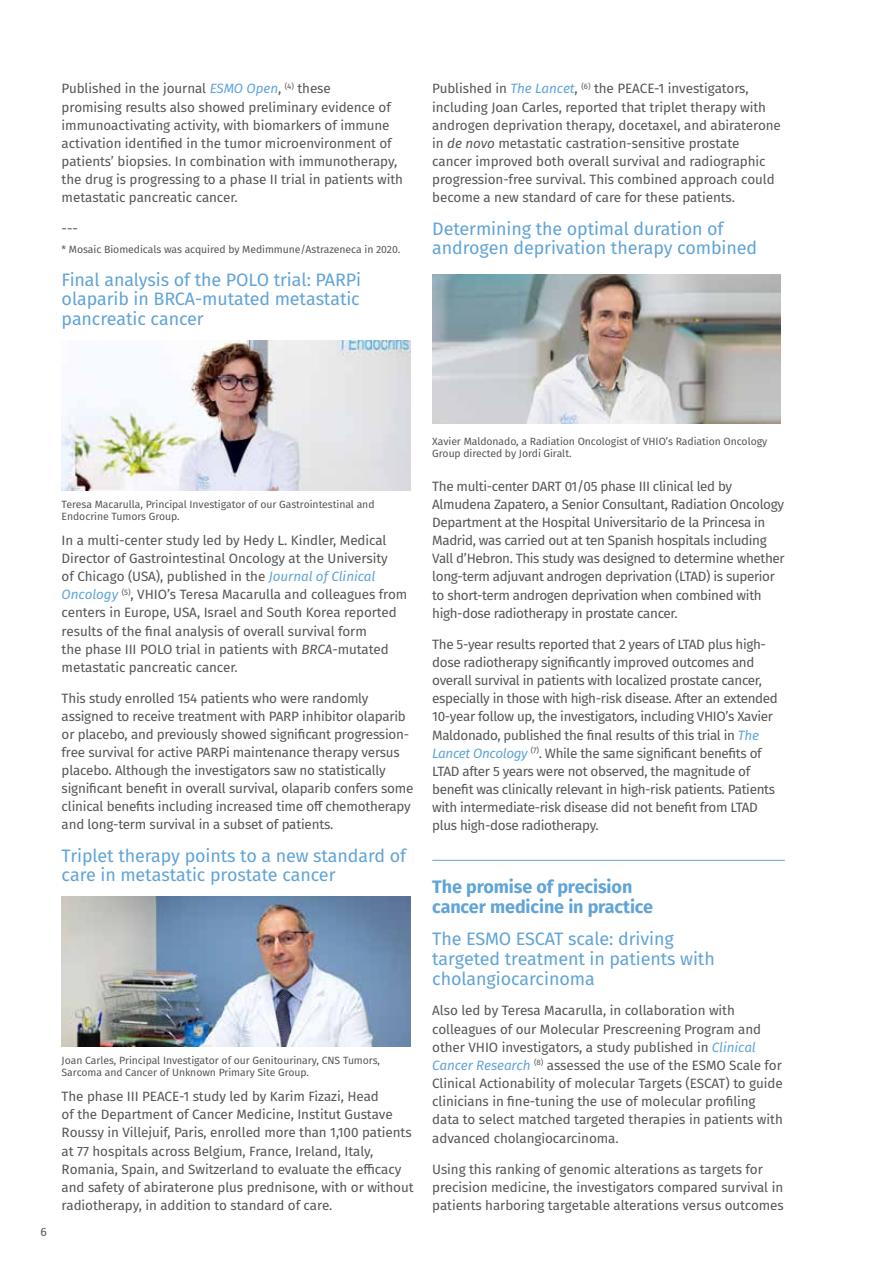
<style>
.page{position:relative;width:893px;height:1263px;background:#fff}
.page>*{position:absolute;margin:0;border:0;box-sizing:border-box;transform-origin:0 0}
.t1{font:18px/19.6px "Fira Sans";letter-spacing:-.005em;color:#61a4d7}
.t2{font:700 18px/19.6px "Fira Sans";letter-spacing:-.005em;color:#61a4d7}
.t3{font:13.5px/18.1px "Fira Sans";letter-spacing:-.01em;color:#575756}
.t4{font:12px "Fira Sans";color:#575756}
.t5{font:10.5px/12px "Fira Sans";letter-spacing:-.005em;color:#575756}
.s1{font-style:italic;color:#61a4d7}
.s2{font-style:italic}
</style>
<div class="page">
<img style="left:62px;top:340px;width:348px;height:150px">
<img style="left:62px;top:896px;width:348px;height:150px">
<hr style="left:432px;top:860px;width:353px;height:1px;background:#61a4d7">
<img style="left:433px;top:274px;width:348px;height:150px">
<p class="t3" style="left:62px;top:79px;width:343px">Published in the journal <span class="s1">ESMO Open</span>, <sup>(4)</sup> these<br>promising results also showed preliminary evidence of immunoactivating activity, with biomarkers of immune activation identified in the tumor microenvironment of patients’ biopsies. In combination with immunotherapy, the drug is progressing to a phase II trial in patients with metastatic pancreatic cancer.</p>
<p class="t3" style="left:62px;top:219px;width:18px">---</p>
<p class="t5" style="left:62px;top:243px;width:340px">* Mosaic Biomedicals was acquired by Medimmune/Astrazeneca in 2020.</p>
<h1 class="t1" style="left:62px;top:269px;width:301px;text-align:justify">Final analysis of the POLO trial: PARPi olaparib in BRCA-mutated metastatic pancreatic cancer</h1>
<p class="t3" style="left:432px;top:79px;width:350px">Published in <span class="s1">The Lancet</span>, <sup>(6)</sup> the PEACE-1 investigators, including Joan Carles, reported that triplet therapy with androgen deprivation therapy, docetaxel, and abiraterone in <span class="s2">de novo</span> metastatic castration-sensitive prostate cancer improved both overall survival and radiographic progression-free survival. This combined approach could become a new standard of care for these patients.</p>
<h1 class="t1" style="left:432px;top:218px;width:326px">Determining the optimal duration of androgen deprivation therapy combined</h1>
<p class="t5" style="left:62px;top:498px;width:314px">Teresa Macarulla, Principal Investigator of our Gastrointestinal and<br>Endocrine Tumors Group.</p>
<p class="t3" style="left:62px;top:531px;width:347px">In a multi-center study led by Hedy L. Kindler, Medical Director of Gastrointestinal Oncology at the University<br>of Chicago (USA), published in the <span class="s1">Journal of Clinical Oncology</span> <sup>(5)</sup>, VHIO’s Teresa Macarulla and colleagues from centers in Europe, USA, Israel and South Korea reported results of the final analysis of overall survival form<br>the phase III POLO trial in patients with <span class="s2">BRCA</span>-mutated metastatic pancreatic cancer.</p>
<p class="t3" style="left:62px;top:688px;width:353px">This study enrolled 154 patients who were randomly assigned to receive treatment with PARP inhibitor olaparib or placebo, and previously showed significant progression&shy;free survival for active PARPi maintenance therapy versus placebo. Although the investigators saw no statistically significant benefit in overall survival, olaparib confers some clinical benefits including increased time off chemotherapy and long-term survival in a subset of patients.</p>
<h1 class="t1" style="left:62px;top:845px;width:346px">Triplet therapy points to a new standard of care in metastatic prostate cancer</h1>
<p class="t4" style="left:40px;top:1223px;width:8px">6</p>
<p class="t5" style="left:62px;top:1054px;width:320px">Joan Carles, Principal Investigator of our Genitourinary, CNS Tumors,<br>Sarcoma and Cancer of Unknown Primary Site Group.</p>
<p class="t3" style="left:62px;top:1087px;width:353px">The phase III PEACE-1 study led by Karim Fizazi, Head<br>of the Department of Cancer Medicine, Institut Gustave Roussy in Villejuif, Paris, enrolled more than 1,100 patients at 77 hospitals across Belgium, France, Ireland, Italy, Romania, Spain, and Switzerland to evaluate the efficacy and safety of abiraterone plus prednisone, with or without radiotherapy, in addition to standard of care.</p>
<p class="t5" style="left:432px;top:435px;width:337px">Xavier Maldonado, a Radiation Oncologist of VHIO’s Radiation Oncology<br>Group directed by Jordi Giralt.</p>
<p class="t3" style="left:432px;top:476px;width:354px">The multi-center DART 01/05 phase III clinical led by Almudena Zapatero, a Senior Consultant, Radiation Oncology Department at the Hospital Universitario de la Princesa in Madrid, was carried out at ten Spanish hospitals including Vall d’Hebron. This study was designed to determine whether long-term adjuvant androgen deprivation (LTAD) is superior to short-term androgen deprivation when combined with high-dose radiotherapy in prostate cancer.</p>
<p class="t3" style="left:432px;top:634px;width:347px">The 5-year results reported that 2 years of LTAD plus high&shy;dose radiotherapy significantly improved outcomes and overall survival in patients with localized prostate cancer, especially in those with high-risk disease. After an extended 10-year follow up, the investigators, including VHIO’s Xavier Maldonado, published the final results of this trial in <span class="s1">The Lancet Oncology</span> <sup>(7)</sup>. While the same significant benefits of LTAD after 5 years were not observed, the magnitude of benefit was clinically relevant in high-risk patients. Patients with intermediate-risk disease did not benefit from LTAD plus high-dose radiotherapy.</p>
<h1 class="t2" style="left:432px;top:876px;width:222px">The promise of precision cancer medicine in practice</h1>
<h1 class="t1" style="left:432px;top:928px;width:284px">The ESMO ESCAT scale: driving targeted treatment in patients with cholangiocarcinoma</h1>
<p class="t3" style="left:432px;top:1001px;width:352px">Also led by Teresa Macarulla, in collaboration with colleagues of our Molecular Prescreening Program and other VHIO investigators, a study published in <span class="s1">Clinical Cancer Research</span> <sup>(8)</sup> assessed the use of the ESMO Scale for Clinical Actionability of molecular Targets (ESCAT) to guide clinicians in fine-tuning the use of molecular profiling data to select matched targeted therapies in patients with advanced cholangiocarcinoma.</p>
<p class="t3" style="left:432px;top:1159px;width:353px">Using this ranking of genomic alterations as targets for precision medicine, the investigators compared survival in patients harboring targetable alterations versus outcomes</p>
</div>
